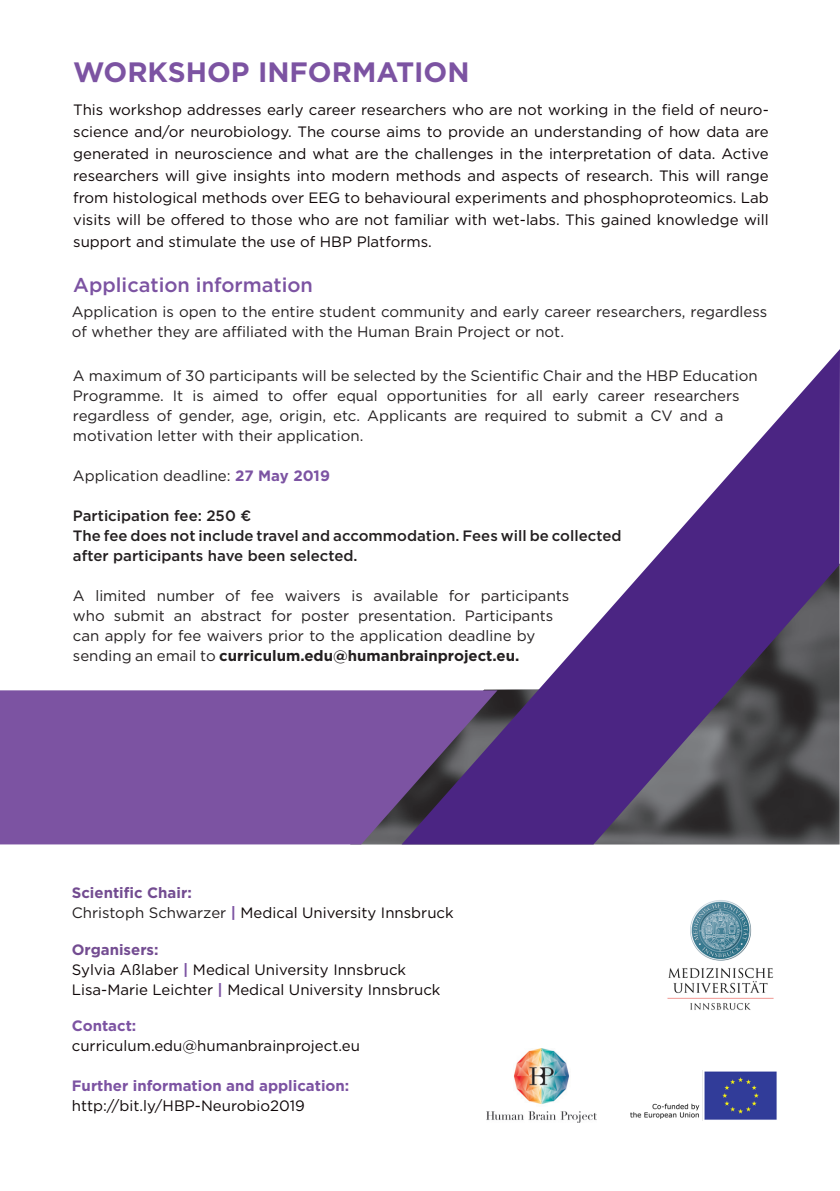
<style>
.page{position:relative;width:840px;height:1191px;background:#fff}
.page>*{position:absolute;margin:0;border:0;box-sizing:border-box;transform-origin:0 0}
.t1{font:700 28px "Gotham";color:#7c53a2}
.t2{font:500 20px "Gotham";color:#7c53a2}
.t3{font:15px/22px "Gotham";color:#0e0607}
.t4{font:15px/20px "Gotham";color:#231f20}
.t5{font:500 15px/20px "Gotham";color:#231f20}
.t6{font:700 15px "Gotham";color:#7c53a2}
.s1{font-weight:700;color:#7c53a2}
.s2{font-weight:700}
.s3{font-weight:700;color:#734c91}
.s4{color:#231f20}
</style>
<div class="page">
<div style="left:0;top:690px;width:401px;height:154px;background:#7c53a2"></div>
<svg style="left:401px;top:350px;width:438px;height:494px"></svg>
<img style="left:630px;top:1070px;width:146px;height:50px">
<img style="left:486px;top:1048px;width:110px;height:74px">
<img style="left:667px;top:900px;width:107px;height:111px">
<h1 class="t1" style="left:73px;top:54px;width:397px">WORKSHOP INFORMATION</h1>
<p class="t3" style="left:73px;top:98px;width:696px;text-align:justify">This workshop addresses early career researchers who are not working in the field of neuro&shy;science and/or neurobiology. The course aims to provide an understanding of how data are generated in neuroscience and what are the challenges in the interpretation of data. Active researchers will give insights into modern methods and aspects of research. This will range from histological methods over EEG to behavioural experiments and phosphoproteomics. Lab visits will be offered to those who are not familiar with wet-labs. This gained knowledge will support and stimulate the use of HBP Platforms.</p>
<h2 class="t2" style="left:73px;top:271px;width:241px">Application information</h2>
<p class="t4" style="left:72px;top:301px;width:696px">Application is open to the entire student community and early career researchers, regardless of whether they are affiliated with the Human Brain Project or not.</p>
<p class="t4" style="left:73px;top:365px;width:685px">A maximum of 30 participants will be selected by the Scientific Chair and the HBP Education Programme. It is aimed to offer equal opportunities for all early career researchers regardless of gender, age, origin, etc. Applicants are required to submit a CV and a motivation letter with their application.</p>
<p class="t4" style="left:73px;top:465px;width:258px">Application deadline: <span class="s1">27 May 2019</span></p>
<p class="t5" style="left:73px;top:505px;width:549px">Participation fee: 250 €<br>The fee does not include travel and accommodation. Fees will be collected after participants have been selected.</p>
<p class="t4" style="left:73px;top:585px;width:497px">A limited number of fee waivers is available for participants who submit an abstract for poster presentation. Participants can apply for fee waivers prior to the application deadline by sending an email to <span class="s2">curriculum.edu@humanbrainproject.eu.</span></p>
<p class="t3" style="left:72px;top:882px;width:383px;line-height:20px"><span class="s3">Scientific Chair:<br></span><span class="s4">Christoph Schwarzer</span> <span class="s1">|</span> Medical University Innsbruck</p>
<p class="t3" style="left:72px;top:939px;width:370px;line-height:20px"><span class="s3">Organisers:<br></span>Sylvia Aßlaber <span class="s1">|</span> Medical University Innsbruck<br>Lisa-Marie Leichter <span class="s1">|</span> Medical University Innsbruck</p>
<p class="t6" style="left:72px;top:1015px;width:66px">Contact:</p>
<p class="t3" style="left:72px;top:1034px;width:289px">curriculum.edu@humanbrainproject.eu</p>
<p class="t6" style="left:72px;top:1075px;width:279px">Further information and application:</p>
<p class="t3" style="left:72px;top:1094px;width:234px">http://bit.ly/HBP-Neurobio2019</p>
</div>
